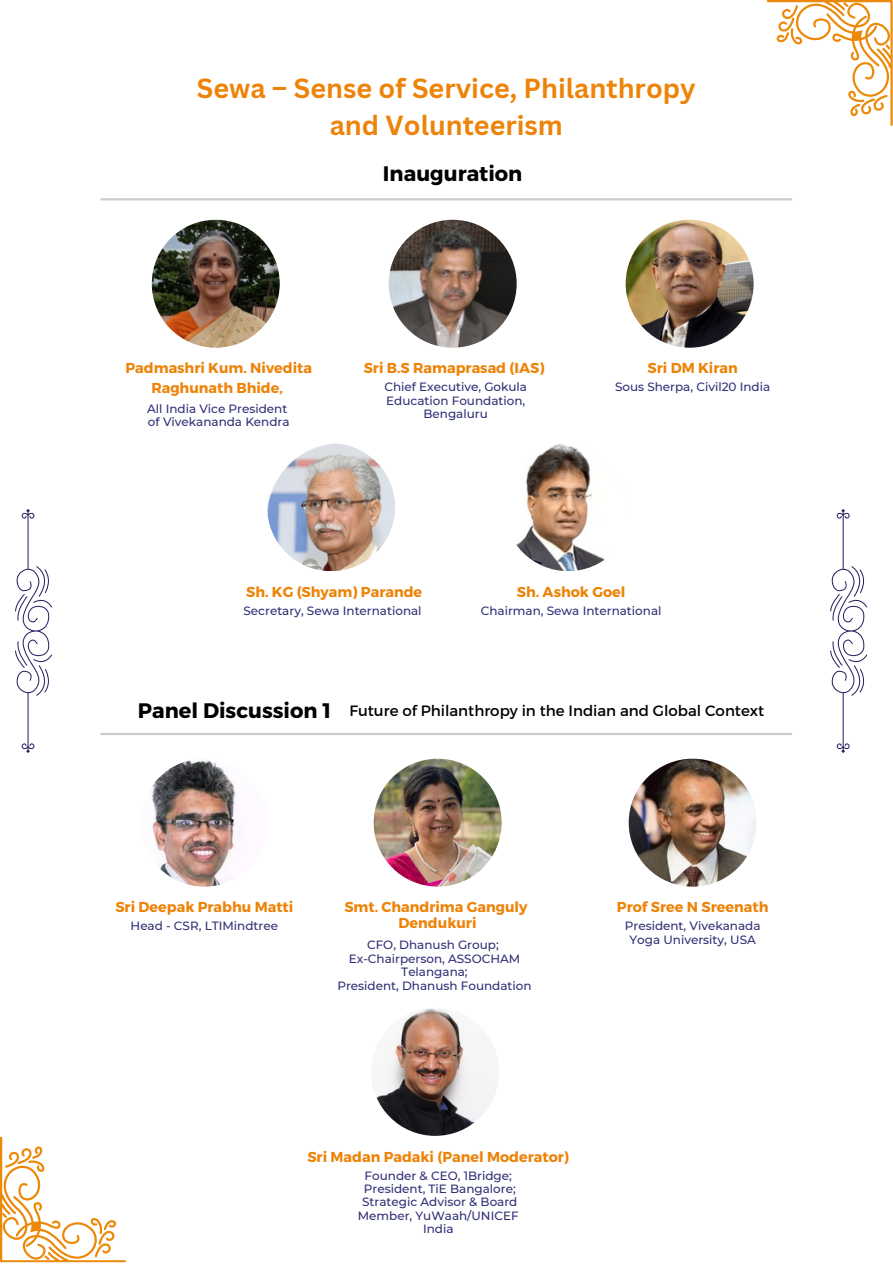
<style>
.page{position:relative;width:893px;height:1264px;background:#fff}
.page>*{position:absolute;margin:0;border:0;box-sizing:border-box;transform-origin:0 0}
.t1{font:700 26.85px/37px "Canva Sans";color:#ed8409;text-align:center}
.t2{font:700 21px "Montserrat";color:#000}
.t3{font:15px "Montserrat";color:#000}
.t4{font:700 14.4px/19.8px "Montserrat";color:#ed8409;text-align:center}
.t5{font:500 12px/13.5px "Montserrat";color:#2e2f75;text-align:center}
</style>
<div class="page">
<svg style="left:767px;top:0;width:125px;height:126px"></svg>
<svg style="left:0;top:1136px;width:126px;height:126px"></svg>
<svg style="left:15px;top:509px;width:37px;height:244px"></svg>
<svg style="left:830px;top:509px;width:38px;height:244px"></svg>
<img style="left:152px;top:220px;width:127px;height:127px;border-radius:50%">
<img style="left:140px;top:758px;width:128px;height:128px;border-radius:50%">
<img style="left:388px;top:220px;width:128px;height:127px;border-radius:50%">
<img style="left:267px;top:443px;width:128px;height:128px;border-radius:50%">
<img style="left:373px;top:758px;width:128px;height:128px;border-radius:50%">
<hr style="left:100px;top:198px;width:692px;height:2px;background:#000">
<hr style="left:100px;top:732px;width:692px;height:3px;background:#000">
<img style="left:625px;top:220px;width:128px;height:127px;border-radius:50%">
<img style="left:504px;top:443px;width:127px;height:128px;border-radius:50%">
<img style="left:628px;top:758px;width:128px;height:128px;border-radius:50%">
<img style="left:371px;top:1007px;width:128px;height:128px;border-radius:50%">
<p class="t1" style="left:197px;top:69px;width:500px">Sewa – Sense of Service, Philanthropy and Volunteerism</p>
<p class="t2" style="left:383px;top:160px;width:141px">Inauguration</p>
<p class="t4" style="left:125px;top:357px;width:188px">Padmashri Kum. Nivedita<br>Raghunath Bhide,</p>
<p class="t5" style="left:147px;top:401px;width:142px">All India Vice President</p>
<p class="t5" style="left:148px;top:415px;width:143px">of Vivekananda Kendra</p>
<p class="t4" style="left:363px;top:357px;width:182px">Sri B.S Ramaprasad (IAS)</p>
<p class="t5" style="left:384px;top:380px;width:144px">Chief Executive, Gokula<br>Education Foundation,<br>Bengaluru</p>
<p class="t4" style="left:647px;top:357px;width:92px">Sri DM Kiran</p>
<p class="t5" style="left:615px;top:380px;width:157px">Sous Sherpa, Civil20 India</p>
<p class="t4" style="left:246px;top:581px;width:178px">Sh. KG (Shyam) Parande</p>
<p class="t5" style="left:243px;top:603px;width:180px">Secretary, Sewa International</p>
<p class="t4" style="left:517px;top:581px;width:110px">Sh. Ashok Goel</p>
<p class="t5" style="left:480px;top:603px;width:182px">Chairman, Sewa International</p>
<p class="t2" style="left:138px;top:696px;width:195px">Panel Discussion 1</p>
<p class="t3" style="left:349px;top:700px;width:416px">Future of Philanthropy in the Indian and Global Context</p>
<p class="t4" style="left:115px;top:896px;width:179px">Sri Deepak Prabhu Matti</p>
<p class="t5" style="left:131px;top:919px;width:149px">Head - CSR, LTIMindtree</p>
<p class="t4" style="left:344px;top:896px;width:185px">Smt. Chandrima Ganguly</p>
<p class="t4" style="left:398px;top:912px;width:79px">Dendukuri</p>
<p class="t5" style="left:367px;top:938px;width:133px">CFO, Dhanush Group;</p>
<p class="t5" style="left:349px;top:951px;width:173px">Ex-Chairperson, ASSOCHAM<br>Telangana;</p>
<p class="t5" style="left:337px;top:978px;width:196px">President, Dhanush Foundation</p>
<p class="t4" style="left:617px;top:896px;width:153px">Prof Sree N Sreenath</p>
<p class="t5" style="left:624px;top:919px;width:137px">President, Vivekanada<br>Yoga University, USA</p>
<p class="t4" style="left:307px;top:1145px;width:263px">Sri Madan Padaki (Panel Moderator)</p>
<p class="t5" style="left:364px;top:1168px;width:149px">Founder &amp; CEO, 1Bridge;</p>
<p class="t5" style="left:364px;top:1181px;width:153px">President, TiE Bangalore;</p>
<p class="t5" style="left:358px;top:1195px;width:162px">Strategic Advisor &amp; Board<br>Member, YuWaah/UNICEF<br>India</p>
</div>
